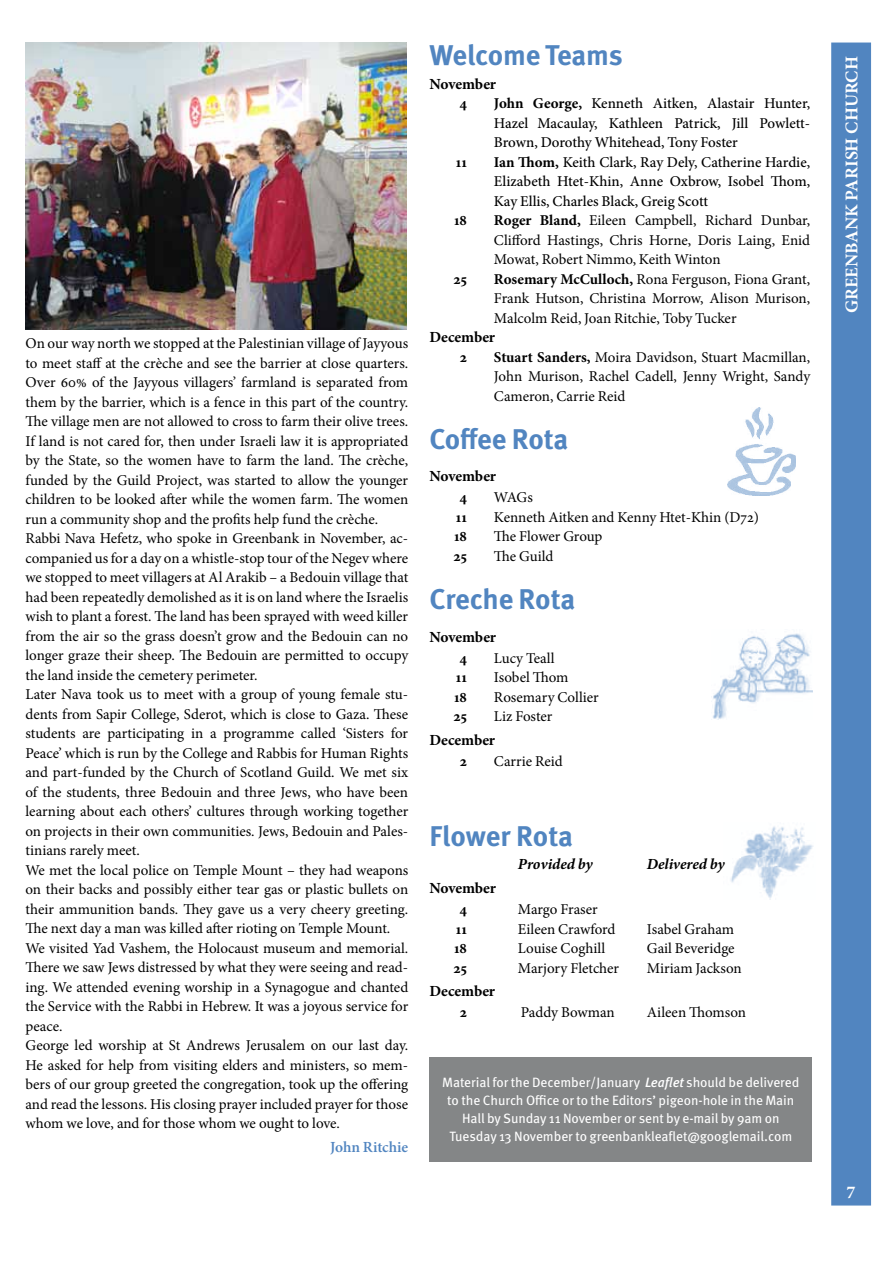
<style>
.page{position:relative;width:893px;height:1263px;background:#fff}
.page>*{position:absolute;margin:0;border:0;box-sizing:border-box;transform-origin:0 0}
.t1{font:700 28.5px "Meta Pro";letter-spacing:-.005em;color:#5185c0}
.t2{font:700 18px "Minion Pro";color:#fff}
.t3{font:700 15.45px "Minion Pro";letter-spacing:-.01em;color:#000}
.t4{font:italic 700 15.45px "Minion Pro";letter-spacing:-.005em;color:#000}
.t5{font:600 15.45px "Minion Pro";letter-spacing:-.005em;color:#5185c0}
.t6{font:15px/19.5px "Minion Pro";color:#000;text-align:justify}
.t7{font:500 15px/19.5px "Minion Pro";letter-spacing:-.005em;color:#000;text-align:justify}
.t8{font:700 15px "Minion Pro";color:#000}
.t9{font:13.5px/18px "Meta Pro";letter-spacing:-.005em;color:#fff;text-align:center}
.s1{font-weight:700}
.s2{font-weight:500;font-style:italic}
</style>
<div class="page">
<div style="left:429px;top:1057px;width:383px;height:104px;background:#848687"></div>
<img style="left:711px;top:633px;width:101px;height:86px">
<img style="left:730px;top:826px;width:83px;height:73px">
<img style="left:728px;top:407px;width:68px;height:89px">
<img style="left:26px;top:43px;width:381px;height:286px">
<div style="left:831px;top:43px;width:40px;height:1162px;background:#5185c0;border:2px solid #5185c0"></div>
<p class="t6" style="left:25px;top:334px;width:384px;text-align:left">On our way north we stopped at the Palestinian village of Jayyous to meet staff at the crèche and see the barrier at close quarters.<br>Over 60% of the Jayyous villagers’ farmland is separated from them by the barrier, which is a fence in this part of the country.<br>The village men are not allowed to cross to farm their olive trees.<br>If land is not cared for, then under Israeli law it is appropriated by the State, so the women have to farm the land. The crèche, funded by the Guild Project, was started to allow the younger children to be looked after while the women farm. The women run a community shop and the profits help fund the crèche.<br>Rabbi Nava Hefetz, who spoke in Greenbank in November, ac&shy;companied us for a day on a whistle-stop tour of the Negev where we stopped to meet villagers at Al Arakib – a Bedouin village that had been repeatedly demolished as it is on land where the Israelis wish to plant a forest. The land has been sprayed with weed killer from the air so the grass doesn’t grow and the Bedouin can no longer graze their sheep. The Bedouin are permitted to occupy the land inside the cemetery perimeter.<br>Later Nava took us to meet with a group of young female stu&shy;dents from Sapir College, Sderot, which is close to Gaza. These students are participating in a programme called ‘Sisters for Peace’ which is run by the College and Rabbis for Human Rights and part-funded by the Church of Scotland Guild. We met six of the students, three Bedouin and three Jews, who have been learning about each others’ cultures through working together on projects in their own communities. Jews, Bedouin and Pales&shy;tinians rarely meet.<br>We met the local police on Temple Mount – they had weapons on their backs and possibly either tear gas or plastic bullets on their ammunition bands. They gave us a very cheery greeting.<br>The next day a man was killed after rioting on Temple Mount.<br>We visited Yad Vashem, the Holocaust museum and memorial.<br>There we saw Jews distressed by what they were seeing and read&shy;ing. We attended evening worship in a Synagogue and chanted the Service with the Rabbi in Hebrew. It was a joyous service for peace.<br>George led worship at St Andrews Jerusalem on our last day.<br>He asked for help from visiting elders and ministers, so mem&shy;bers of our group greeted the congregation, took up the offering and read the lessons. His closing prayer included prayer for those whom we love, and for those whom we ought to love.</p>
<p class="t5" style="left:330px;top:1137px;width:80px">John Ritchie</p>
<h1 class="t1" style="left:429px;top:37px;width:195px">Welcome Teams</h1>
<p class="t3" style="left:429px;top:73px;width:68px">November</p>
<p class="t8" style="left:459px;top:93px;width:9px">4</p>
<p class="t7" style="left:494px;top:94px;width:318px"><span class="s1">John George,</span> Kenneth Aitken, Alastair Hunter, Hazel Macaulay, Kathleen Patrick, Jill Powlett-Brown, Dorothy Whitehead, Tony Foster</p>
<p class="t8" style="left:456px;top:151px;width:13px">11</p>
<p class="t7" style="left:494px;top:152px;width:318px"><span class="s1">Ian Thom,</span> Keith Clark, Ray Dely, Catherine Hardie, Elizabeth Htet-Khin, Anne Oxbrow, Isobel Thom, Kay Ellis, Charles Black, Greig Scott</p>
<p class="t8" style="left:454px;top:210px;width:14px">18</p>
<p class="t6" style="left:494px;top:211px;width:318px"><span class="s1">Roger Bland,</span> Eileen Campbell, Richard Dunbar, Clifford Hastings, Chris Horne, Doris Laing, Enid Mowat, Robert Nimmo, Keith Winton</p>
<p class="t8" style="left:454px;top:268px;width:15px">25</p>
<p class="t6" style="left:494px;top:269px;width:318px"><span class="s1">Rosemary McCulloch,</span> Rona Ferguson, Fiona Grant, Frank Hutson, Christina Morrow, Alison Murison, Malcolm Reid, Joan Ritchie, Toby Tucker</p>
<p class="t3" style="left:429px;top:326px;width:67px">December</p>
<p class="t8" style="left:460px;top:346px;width:9px">2</p>
<p class="t6" style="left:494px;top:347px;width:318px"><span class="s1">Stuart Sanders,</span> Moira Davidson, Stuart Macmillan, John Murison, Rachel Cadell, Jenny Wright, Sandy Cameron, Carrie Reid</p>
<h1 class="t1" style="left:429px;top:421px;width:141px">Coffee Rota</h1>
<p class="t3" style="left:429px;top:466px;width:68px">November</p>
<p class="t8" style="left:459px;top:487px;width:9px">4</p>
<p class="t6" style="left:494px;top:488px;width:40px">WAGs</p>
<p class="t8" style="left:456px;top:507px;width:13px">11</p>
<p class="t6" style="left:494px;top:507px;width:267px">Kenneth Aitken and Kenny Htet-Khin (D72)</p>
<p class="t8" style="left:454px;top:526px;width:14px">18</p>
<p class="t6" style="left:494px;top:527px;width:110px">The Flower Group</p>
<p class="t8" style="left:454px;top:546px;width:15px">25</p>
<p class="t6" style="left:494px;top:546px;width:61px">The Guild</p>
<h1 class="t1" style="left:429px;top:581px;width:147px">Creche Rota</h1>
<p class="t3" style="left:429px;top:626px;width:68px">November</p>
<p class="t8" style="left:459px;top:647px;width:9px">4</p>
<p class="t6" style="left:494px;top:648px;width:62px">Lucy Teall</p>
<p class="t8" style="left:456px;top:667px;width:13px">11</p>
<p class="t6" style="left:494px;top:668px;width:76px">Isobel Thom</p>
<p class="t8" style="left:454px;top:686px;width:14px">18</p>
<p class="t6" style="left:494px;top:687px;width:106px">Rosemary Collier</p>
<p class="t8" style="left:454px;top:706px;width:15px">25</p>
<p class="t6" style="left:494px;top:707px;width:60px">Liz Foster</p>
<p class="t3" style="left:429px;top:729px;width:67px">December</p>
<p class="t8" style="left:460px;top:751px;width:9px">2</p>
<p class="t6" style="left:494px;top:751px;width:70px">Carrie Reid</p>
<h1 class="t1" style="left:429px;top:817px;width:145px">Flower Rota</h1>
<p class="t4" style="left:518px;top:853px;width:76px">Provided by</p>
<p class="t4" style="left:647px;top:853px;width:79px">Delivered by</p>
<p class="t3" style="left:429px;top:877px;width:68px">November</p>
<p class="t8" style="left:459px;top:899px;width:9px">4</p>
<p class="t6" style="left:518px;top:899px;width:81px">Margo Fraser</p>
<p class="t8" style="left:456px;top:918px;width:13px">11</p>
<p class="t6" style="left:518px;top:919px;width:99px">Eileen Crawford</p>
<p class="t6" style="left:647px;top:919px;width:89px">Isabel Graham</p>
<p class="t8" style="left:454px;top:938px;width:14px">18</p>
<p class="t6" style="left:518px;top:938px;width:89px">Louise Coghill</p>
<p class="t6" style="left:647px;top:938px;width:89px">Gail Beveridge</p>
<p class="t8" style="left:454px;top:957px;width:15px">25</p>
<p class="t6" style="left:518px;top:958px;width:103px">Marjory Fletcher</p>
<p class="t6" style="left:647px;top:958px;width:96px">Miriam Jackson</p>
<p class="t3" style="left:429px;top:980px;width:67px">December</p>
<p class="t8" style="left:460px;top:1002px;width:9px">2</p>
<p class="t6" style="left:521px;top:1003px;width:95px">Paddy Bowman</p>
<p class="t6" style="left:647px;top:1003px;width:101px">Aileen Thomson</p>
<p class="t9" style="left:442px;top:1074px;width:359px">Material for the December/January <span class="s2">Leaflet</span> should be delivered to the Church Office or to the Editors’ pigeon-hole in the Main Hall by Sunday 11 November or sent by e-mail by 9am on Tuesday 13 November to greenbankleaflet@googlemail.com</p>
<p class="t2" style="left:839px;top:313px;width:258px;rotate:-90deg">GREENBANK PARISH CHURCH</p>
<p class="t2" style="left:847px;top:1180px;width:10px">7</p>
</div>
